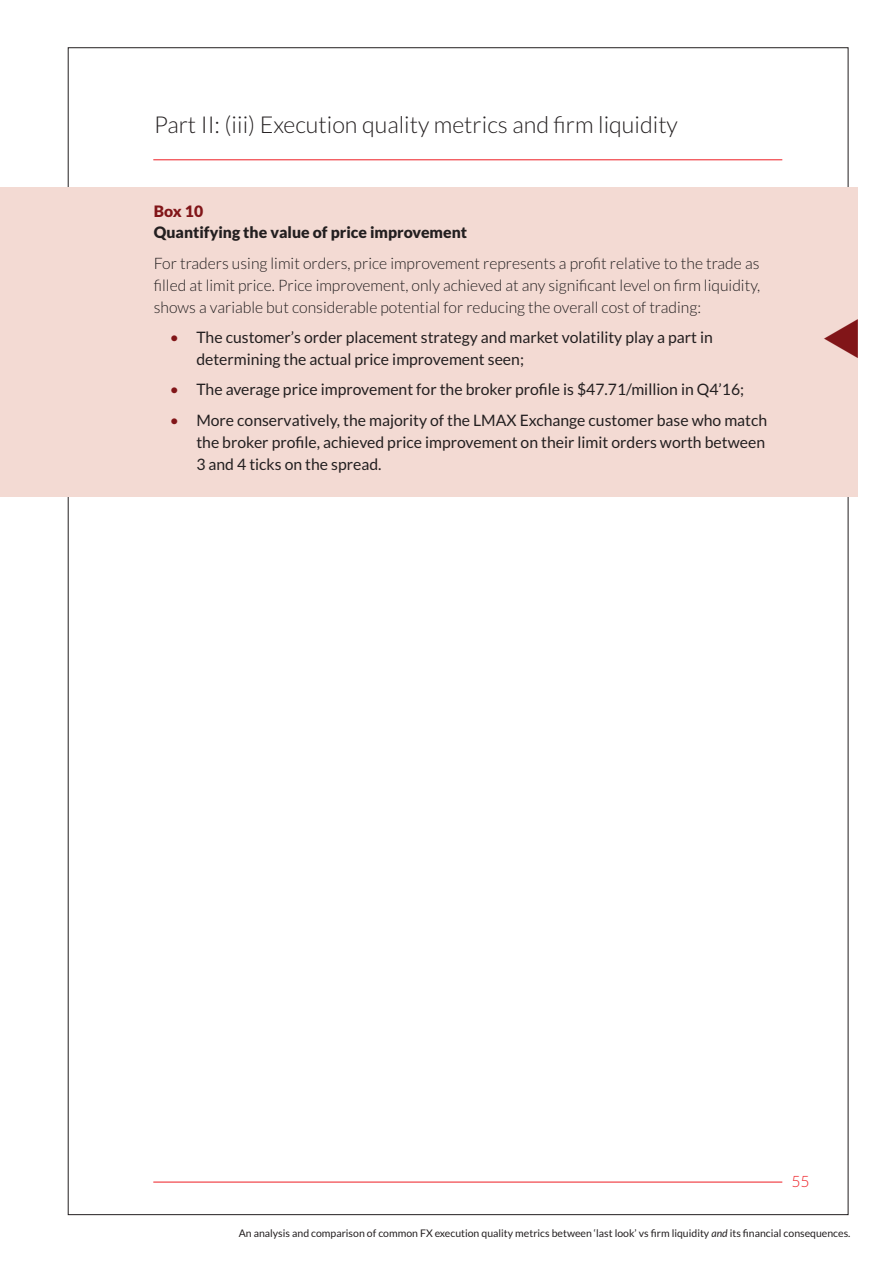
<style>
.page{position:relative;width:895px;height:1265px;background:#fff}
.page>*{position:absolute;margin:0;border:0;box-sizing:border-box;transform-origin:0 0}
.t1{font:46.5px "Lucida Grande";color:#811518}
.t2{font:300 23.25px "Lato";color:#231f20}
.t3{font:15.75px/21.9px "Lato";color:#231f20}
.t4{font:300 15.75px/21.9px "Lato";color:#231f20;text-align:justify}
.t5{font:900 15.75px "Lato";color:#231f20}
.t6{font:900 15.75px "Lato";color:#811518}
.t7{font:300 15.6px "Lato";color:#ee1d23}
.t8{font:10.5px "Lato";color:#231f20}
.s1{color:#811518}
.s2{font-style:italic}
</style>
<div class="page">
<hr style="left:153px;top:159px;width:629px;height:1px;background:#ee1d23">
<hr style="left:153px;top:1181px;width:629px;height:1px;background:#ee1d23">
<div style="left:1px;top:187px;width:857px;height:310px;background:#f3dad3"></div>
<h2 class="t2" style="left:154px;top:116px;width:525px">Part II: (iii) Execution quality metrics and firm liquidity</h2>
<p class="t6" style="left:154px;top:205px;width:51px">Box 10</p>
<p class="t5" style="left:154px;top:227px;width:315px">Quantifying the value of price improvement</p>
<p class="t4" style="left:154px;top:254px;width:607px">For traders using limit orders, price improvement represents a profit relative to the trade as filled at limit price. Price improvement, only achieved at any significant level on firm liquidity, shows a variable but considerable potential for reducing the overall cost of trading:</p>
<p class="t3" style="left:196px;top:328px;width:518px;text-indent:-26px"><span class="s1">•</span> The customer’s order placement strategy and market volatility play a part in determining the actual price improvement seen;</p>
<p class="t3" style="left:170px;top:380px;width:575px"><span class="s1">•</span> The average price improvement for the broker profile is $47.71/million in Q4’16;</p>
<p class="t3" style="left:196px;top:410px;width:572px;text-indent:-26px"><span class="s1">•</span> More conservatively, the majority of the LMAX Exchange customer base who match the broker profile, achieved price improvement on their limit orders worth between<br>3 and 4 ticks on the spread.</p>
<h1 class="t1" style="left:861px;top:363px;width:42px;rotate:-180deg">►</h1>
<p class="t7" style="left:791px;top:1175px;width:20px">55</p>
<p class="t8" style="left:239px;top:1228px;width:613px">An analysis and comparison of common FX execution quality metrics between ‘last look’ vs firm liquidity <span class="s2">and</span> its financial consequences.</p>
</div>
